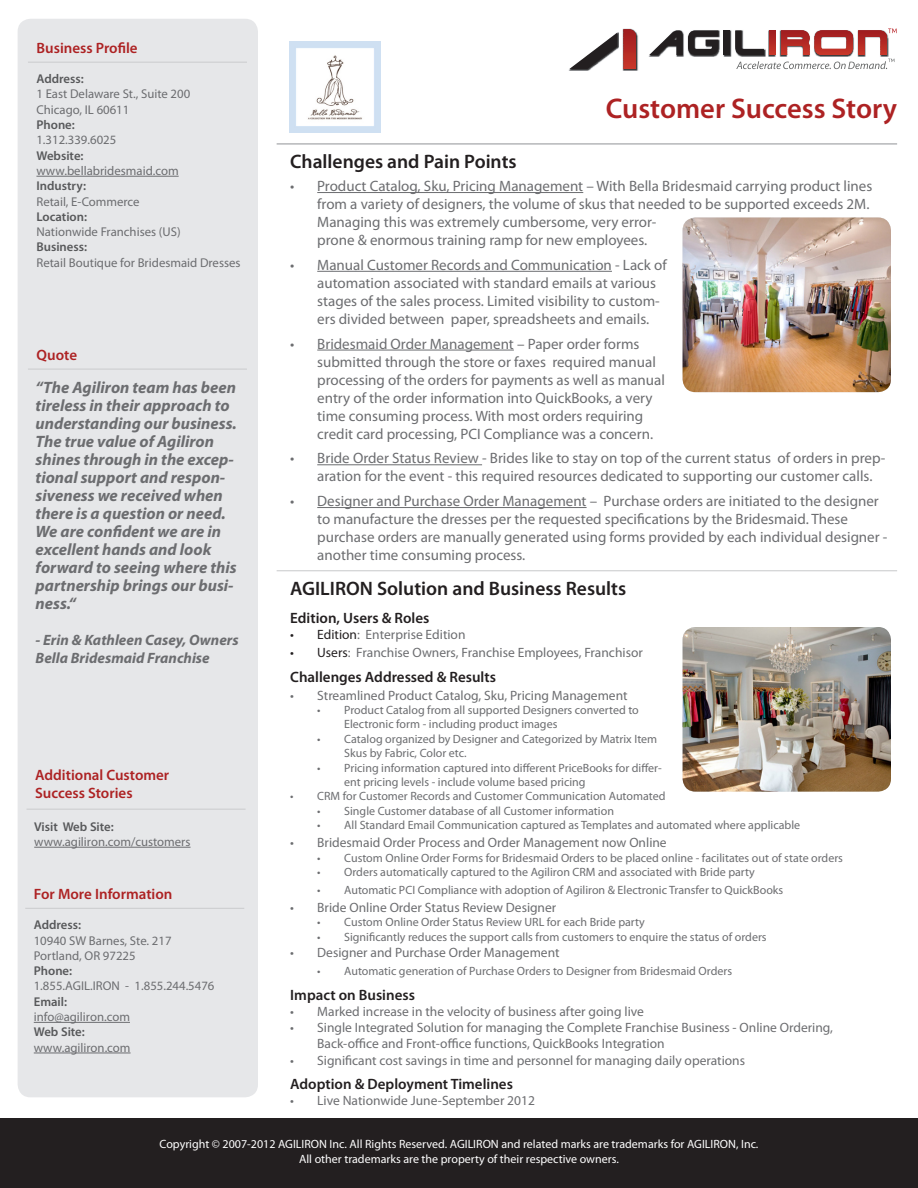
<style>
.page{position:relative;width:918px;height:1188px;background:#fff}
.page>*{position:absolute;margin:0;border:0;box-sizing:border-box;transform-origin:0 0}
.t1{font:600 28.5px "Myriad Pro";color:#ad2223}
.t2{font:600 19.5px "Myriad Pro";color:#231f20}
.t3{font:italic 700 16.5px/18px "Myriad Pro";color:#6c6d70}
.t4{font:15px/18px "Myriad Pro";color:#6c6d70}
.t5{font:600 15px "Myriad Pro";color:#231f20}
.t6{font:600 15px/18px "Myriad Pro";color:#ad2223}
.t7{font:italic 700 15px/18px "Myriad Pro";color:#6c6d70}
.t8{font:13.5px/16.2px "Myriad Pro";color:#6c6d70}
.t9{font:12.75px "Myriad Pro";color:#6c6d70}
.t10{font:600 12.75px "Myriad Pro";color:#57585a}
.t11{font:12px/14.4px "Myriad Pro";color:#6c6d70}
.t12{font:12px/14.4px "Myriad Pro";color:#fff;text-align:center}
.s1{color:#231f20}
</style>
<div class="page">
<div style="left:0;top:1118px;width:918px;height:70px;background:#231f20"></div>
<div style="left:18px;top:19px;width:240px;height:1078px;background:#e6e7e9;border-radius:13px"></div>
<img style="left:569px;top:32px;width:50px;height:39px">
<svg style="left:569px;top:33px;width:48px;height:36px"></svg>
<img style="left:623px;top:32px;width:15px;height:39px">
<svg style="left:623px;top:29px;width:13px;height:41px"></svg>
<img style="left:648px;top:30px;width:84px;height:27px">
<svg style="left:649px;top:30px;width:69px;height:25px"></svg>
<div style="left:724px;top:30px;width:6px;height:25px;background:#231f20"></div>
<svg style="left:735px;top:29px;width:162px;height:40px"></svg>
<hr style="left:28px;top:369px;width:219px;height:1px;background:#cdced0">
<hr style="left:28px;top:62px;width:219px;height:1px;background:#cdced0">
<hr style="left:317px;top:192px;width:266px;height:1px;background:#6c6d70">
<hr style="left:317px;top:271px;width:295px;height:1px;background:#6c6d70">
<hr style="left:317px;top:350px;width:197px;height:1px;background:#6c6d70">
<hr style="left:317px;top:464px;width:165px;height:1px;background:#6c6d70">
<hr style="left:317px;top:507px;width:270px;height:1px;background:#6c6d70">
<hr style="left:277px;top:143px;width:620px;height:1px;background:#9d9fa2">
<hr style="left:277px;top:570px;width:620px;height:1px;background:#c7c8ca">
<hr style="left:36px;top:176px;width:143px;height:1px;background:#6c6d70">
<hr style="left:34px;top:847px;width:157px;height:1px;background:#6c6d70">
<hr style="left:27px;top:809px;width:219px;height:1px;background:#cdced0">
<hr style="left:25px;top:908px;width:219px;height:1px;background:#cdced0">
<hr style="left:34px;top:1022px;width:96px;height:1px;background:#6c6d70">
<hr style="left:34px;top:1053px;width:97px;height:1px;background:#6c6d70">
<img style="left:289px;top:41px;width:92px;height:92px">
<img style="left:683px;top:218px;width:208px;height:174px">
<img style="left:683px;top:627px;width:208px;height:165px">
<p class="t6" style="left:37px;top:38px;width:103px">Business Profile</p>
<p class="t10" style="left:36px;top:71px;width:49px">Address:</p>
<p class="t9" style="left:36px;top:86px;width:155px">1 East Delaware St., Suite 200</p>
<p class="t9" style="left:36px;top:102px;width:94px">Chicago, IL 60611</p>
<p class="t10" style="left:36px;top:117px;width:40px">Phone:</p>
<p class="t9" style="left:36px;top:132px;width:81px">1.312.339.6025</p>
<p class="t10" style="left:36px;top:147px;width:49px">Website:</p>
<p class="t9" style="left:36px;top:163px;width:144px">www.bellabridesmaid.com</p>
<p class="t10" style="left:36px;top:178px;width:51px">Industry:</p>
<p class="t9" style="left:36px;top:193px;width:105px">Retail, E-Commerce</p>
<p class="t10" style="left:36px;top:208px;width:52px">Location:</p>
<p class="t9" style="left:36px;top:224px;width:146px">Nationwide Franchises (US)</p>
<p class="t10" style="left:36px;top:239px;width:52px">Business:</p>
<p class="t9" style="left:36px;top:255px;width:206px">Retail Boutique for Bridesmaid Dresses</p>
<p class="t6" style="left:37px;top:345px;width:42px">Quote</p>
<p class="t3" style="left:36px;top:378px;width:203px">“The Agiliron team has been tireless in their approach to understanding our business.<br>The true value of Agiliron shines through in the excep&shy;tional support and respon&shy;siveness we received when there is a question or need.<br>We are confident we are in excellent hands and look forward to seeing where this partnership brings our busi&shy;ness.“</p>
<p class="t7" style="left:36px;top:631px;width:205px">- Erin &amp; Kathleen Casey, Owners<br>Bella Bridesmaid Franchise</p>
<p class="t6" style="left:35px;top:766px;width:136px">Additional Customer<br>Success Stories</p>
<p class="t10" style="left:34px;top:818px;width:81px">Visit Web Site:</p>
<p class="t9" style="left:34px;top:834px;width:158px">www.agiliron.com/customers</p>
<p class="t6" style="left:34px;top:884px;width:140px">For More Information</p>
<p class="t10" style="left:34px;top:917px;width:49px">Address:</p>
<p class="t9" style="left:34px;top:932px;width:139px">10940 SW Barnes, Ste. 217</p>
<p class="t9" style="left:34px;top:948px;width:103px">Portland, OR 97225</p>
<p class="t10" style="left:34px;top:963px;width:40px">Phone:</p>
<p class="t9" style="left:34px;top:978px;width:182px">1.855.AGIL.IRON - 1.855.244.5476</p>
<p class="t10" style="left:34px;top:993px;width:35px">Email:</p>
<p class="t9" style="left:34px;top:1009px;width:98px">info@agiliron.com</p>
<p class="t10" style="left:34px;top:1024px;width:53px">Web Site:</p>
<p class="t9" style="left:34px;top:1040px;width:98px">www.agiliron.com</p>
<p class="t1" style="left:606px;top:90px;width:293px">Customer Success Story</p>
<p class="t2" style="left:290px;top:149px;width:228px">Challenges and Pain Points</p>
<p class="t4" style="left:317px;top:177px;width:557px;text-indent:-27px">• Product Catalog, Sku, Pricing Management – With Bella Bridesmaid carrying product lines from a variety of designers, the volume of skus that needed to be supported exceeds 2M.<br>Managing this was extremely cumbersome, very error-<br>prone &amp; enormous training ramp for new employees.</p>
<p class="t4" style="left:317px;top:256px;width:351px;text-indent:-27px">• Manual Customer Records and Communication - Lack of automation associated with standard emails at various stages of the sales process. Limited visibility to custom&shy;ers divided between paper, spreadsheets and emails.</p>
<p class="t4" style="left:317px;top:334px;width:349px;text-indent:-27px">• Bridesmaid Order Management – Paper order forms submitted through the store or faxes required manual processing of the orders for payments as well as manual entry of the order information into QuickBooks, a very time consuming process. With most orders requiring credit card processing, PCI Compliance was a concern.</p>
<p class="t4" style="left:317px;top:449px;width:570px;text-indent:-27px">• Bride Order Status Review - Brides like to stay on top of the current status of orders in prep&shy;aration for the event - this required resources dedicated to supporting our customer calls.</p>
<p class="t4" style="left:317px;top:492px;width:572px;text-indent:-27px">• Designer and Purchase Order Management – Purchase orders are initiated to the designer to manufacture the dresses per the requested specifications by the Bridesmaid. These purchase orders are manually generated using forms provided by each individual designer - another time consuming process.</p>
<p class="t2" style="left:290px;top:576px;width:338px">AGILIRON Solution and Business Results</p>
<p class="t5" style="left:290px;top:608px;width:141px">Edition, Users &amp; Roles</p>
<p class="t8" style="left:290px;top:626px;width:177px"><span class="s1">• Edition</span>: Enterprise Edition</p>
<p class="t8" style="left:290px;top:644px;width:354px"><span class="s1">• Users</span>: Franchise Owners, Franchise Employees, Franchisor</p>
<p class="t5" style="left:290px;top:667px;width:207px">Challenges Addressed &amp; Results</p>
<p class="t8" style="left:290px;top:687px;width:339px">• Streamlined Product Catalog, Sku, Pricing Management</p>
<p class="t11" style="left:344px;top:703px;width:296px;text-indent:-27px">• Product Catalog from all supported Designers converted to<br>Electronic form - including product images</p>
<p class="t11" style="left:344px;top:731px;width:315px;text-indent:-27px">• Catalog organized by Designer and Categorized by Matrix Item<br>Skus by Fabric, Color etc.</p>
<p class="t11" style="left:344px;top:760px;width:319px;text-indent:-27px">• Pricing information captured into different PriceBooks for differ&shy;ent pricing levels - include volume based pricing</p>
<p class="t11" style="left:290px;top:789px;width:377px">• CRM for Customer Records and Customer Communication Automated</p>
<p class="t11" style="left:317px;top:803px;width:298px">• Single Customer database of all Customer information</p>
<p class="t11" style="left:317px;top:818px;width:484px">• All Standard Email Communication captured as Templates and automated where applicable</p>
<p class="t8" style="left:290px;top:834px;width:378px">• Bridesmaid Order Process and Order Management now Online</p>
<p class="t11" style="left:317px;top:850px;width:527px">• Custom Online Order Forms for Bridesmaid Orders to be placed online - facilitates out of state orders</p>
<p class="t11" style="left:317px;top:865px;width:439px">• Orders automatically captured to the Agiliron CRM and associated with Bride party</p>
<p class="t11" style="left:317px;top:883px;width:468px">• Automatic PCI Compliance with adoption of Agiliron &amp; Electronic Transfer to QuickBooks</p>
<p class="t8" style="left:290px;top:899px;width:268px">• Bride Online Order Status Review Designer</p>
<p class="t11" style="left:317px;top:915px;width:329px">• Custom Online Order Status Review URL for each Bride party</p>
<p class="t11" style="left:317px;top:929px;width:451px">• Significantly reduces the support calls from customers to enquire the status of orders</p>
<p class="t8" style="left:290px;top:944px;width:271px">• Designer and Purchase Order Management</p>
<p class="t11" style="left:317px;top:964px;width:416px">• Automatic generation of Purchase Orders to Designer from Bridesmaid Orders</p>
<p class="t5" style="left:290px;top:985px;width:126px">Impact on Business</p>
<p class="t8" style="left:290px;top:1003px;width:355px">• Marked increase in the velocity of business after going live</p>
<p class="t8" style="left:317px;top:1019px;width:517px;text-indent:-27px">• Single Integrated Solution for managing the Complete Franchise Business - Online Ordering,<br>Back-office and Front-office functions, QuickBooks Integration</p>
<p class="t8" style="left:290px;top:1052px;width:456px">• Significant cost savings in time and personnel for managing daily operations</p>
<p class="t5" style="left:290px;top:1075px;width:224px">Adoption &amp; Deployment Timelines</p>
<p class="t8" style="left:290px;top:1093px;width:246px">• Live Nationwide June-September 2012</p>
<p class="t12" style="left:160px;top:1137px;width:600px">Copyright © 2007-2012 AGILIRON Inc. All Rights Reserved. AGILIRON and related marks are trademarks for AGILIRON, Inc.<br>All other trademarks are the property of their respective owners.</p>
</div>
